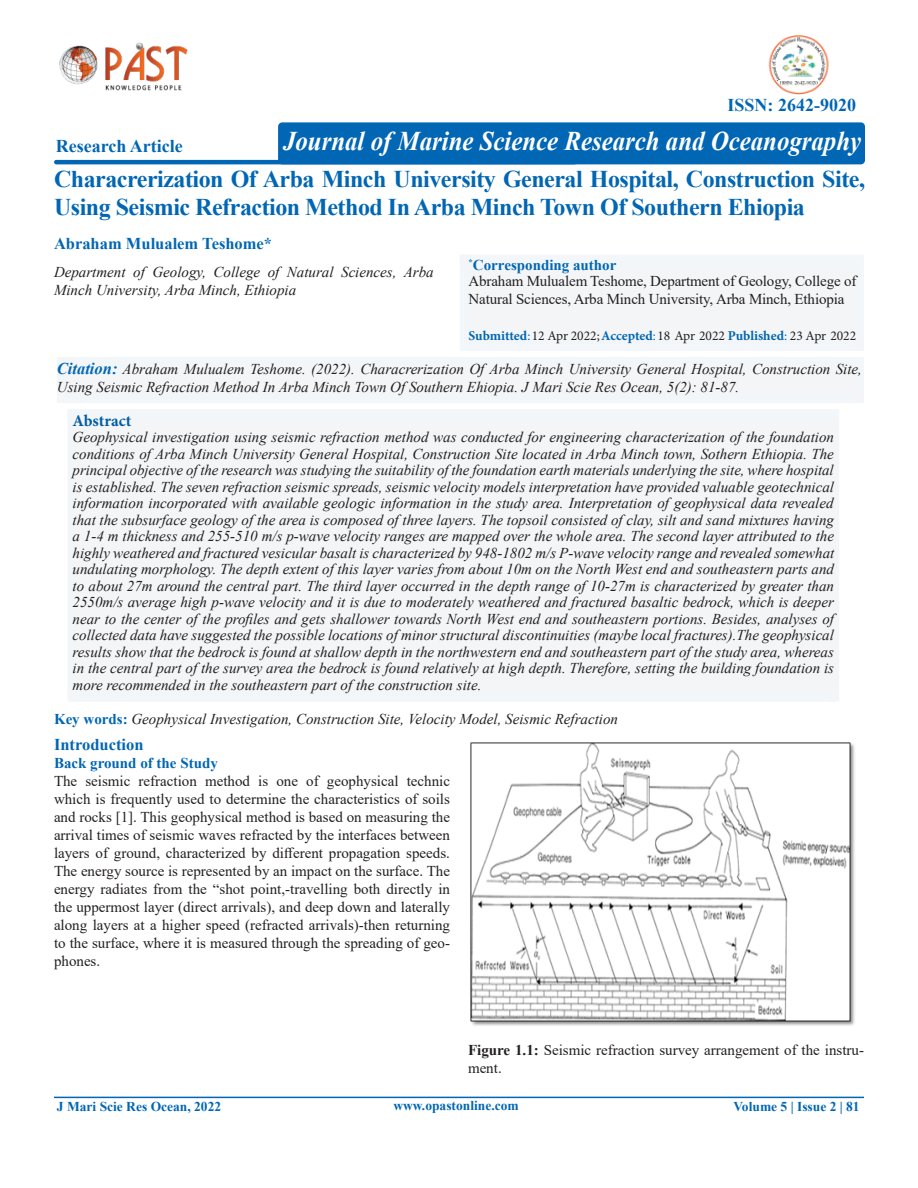
<style>
.page{position:relative;width:918px;height:1188px;background:#fff}
.page>*{position:absolute;margin:0;border:0;box-sizing:border-box;transform-origin:0 0}
.t1{font:italic 700 27px "Times New Roman";color:#fff;scale:.92 1}
.t2{font:700 24px/28.8px "Times New Roman";letter-spacing:-.02em;color:#0166b3}
.t3{font:700 18px "Times New Roman";color:#0166b3}
.t4{font:700 16.5px "Times New Roman";color:#0166b3}
.t5{font:700 16.5px "Minion Pro";color:#005ea4}
.t6{font:italic 15px/16.5px "Times New Roman";color:#231f20}
.t7{font:15px/18px "Times New Roman";letter-spacing:-.01em;color:#231f20}
.t8{font:700 15px "Times New Roman";color:#0166b3}
.t9{font:700 13.5px "Times New Roman";color:#0166b3}
.t10{font:13.5px "Minion Pro";color:#231f20}
.s1{font-weight:700;color:#0166b3}
.s2{color:#0166b3}
.s3{font-weight:700;font-size:16.5px;color:#0166b3}
.s4{font-weight:700;font-style:normal;color:#0166b3}
.s5{font-weight:700}
</style>
<div class="page">
<hr style="left:54px;top:160px;width:523px;height:4px;background:#0166b3;border-radius:2px">
<hr style="left:54px;top:1097px;width:810px;height:1px;background:#0166b3">
<div style="left:278px;top:122px;width:587px;height:42px;background:#0166b3;border-radius:4px"></div>
<div style="left:454px;top:248px;width:412px;height:104px;background:#f3f5f7"></div>
<img style="left:59px;top:42px;width:129px;height:49px">
<div style="left:53px;top:352px;width:813px;height:53px;background:#f3f6f8"></div>
<img style="left:768px;top:35px;width:61px;height:60px">
<div style="left:65px;top:404px;width:776px;height:300px;background:#f3f5f7"></div>
<img style="left:470px;top:742px;width:385px;height:284px">
<p class="t3" style="left:56px;top:133px;width:129px">Research Article</p>
<p class="t3" style="left:728px;top:92px;width:130px">ISSN: 2642-9020</p>
<h1 class="t1" style="left:283px;top:122px;width:630px">Journal of Marine Science Research and Oceanography</h1>
<h2 class="t2" style="left:54px;top:163px;width:813px">Characrerization Of Arba Minch University General Hospital, Construction Site,<br>Using Seismic Refraction Method In Arba Minch Town Of Southern Ehiopia</h2>
<p class="t4" style="left:54px;top:231px;width:220px">Abraham Mulualem Teshome*</p>
<p class="t6" style="left:54px;top:262px;width:381px;line-height:18px">Department of Geology, College of Natural Sciences, Arba<br>Minch University, Arba Minch, Ethiopia</p>
<p class="t7" style="left:469px;top:256px;width:389px;line-height:16.5px"><sup>*</sup><span class="s1">Corresponding author<br></span>Abraham Mulualem Teshome, Department of Geology, College of</p>
<p class="t7" style="left:469px;top:290px;width:377px">Natural Sciences, Arba Minch University, Arba Minch, Ethiopia</p>
<p class="t10" style="left:469px;top:327px;width:389px"><span class="s1">Submitted</span><span class="s2">:</span> 12 Apr 2022; <span class="s1">Accepted</span><span class="s2">:</span> 18 Apr 2022 <span class="s1">Published</span><span class="s2">:</span> 23 Apr 2022</p>
<p class="t6" style="left:57px;top:360px;width:807px;line-height:18px"><span class="s3">Citation:</span> Abraham Mulualem Teshome. (2022). Characrerization Of Arba Minch University General Hospital, Construction Site,<br>Using Seismic Refraction Method In Arba Minch Town Of Southern Ehiopia. J Mari Scie Res Ocean, 5(2): 81-87.</p>
<p class="t5" style="left:73px;top:409px;width:60px">Abstract</p>
<p class="t6" style="left:73px;top:429px;width:763px;text-align:justify">Geophysical investigation using seismic refraction method was conducted for engineering characterization of the foundation conditions of Arba Minch University General Hospital, Construction Site located in Arba Minch town, Sothern Ethiopia. The principal objective of the research was studying the suitability of the foundation earth materials underlying the site, where hospital is established. The seven refraction seismic spreads, seismic velocity models interpretation have provided valuable geotechnical information incorporated with available geologic information in the study area. Interpretation of geophysical data revealed that the subsurface geology of the area is composed of three layers. The topsoil consisted of clay, silt and sand mixtures having a 1-4 m thickness and 255-510 m/s p-wave velocity ranges are mapped over the whole area. The second layer attributed to the highly weathered and fractured vesicular basalt is characterized by 948-1802 m/s P-wave velocity range and revealed somewhat undulating morphology. The depth extent of this layer varies from about 10m on the North West end and southeastern parts and to about 27m around the central part. The third layer occurred in the depth range of 10-27m is characterized by greater than 2550m/s average high p-wave velocity and it is due to moderately weathered and fractured basaltic bedrock, which is deeper near to the center of the profiles and gets shallower towards North West end and southeastern portions. Besides, analyses of collected data have suggested the possible locations of minor structural discontinuities (maybe local fractures).The geophysical results show that the bedrock is found at shallow depth in the northwestern end and southeastern part of the study area, whereas in the central part of the survey area the bedrock is found relatively at high depth. Therefore, setting the building foundation is more recommended in the southeastern part of the construction site.</p>
<p class="t6" style="left:54px;top:710px;width:566px"><span class="s4">Key words:</span> Geophysical Investigation, Construction Site, Velocity Model, Seismic Refraction</p>
<p class="t4" style="left:54px;top:733px;width:91px">Introduction</p>
<p class="t8" style="left:54px;top:752px;width:165px">Back ground of the Study</p>
<p class="t7" style="left:54px;top:772px;width:398px;text-align:justify">The seismic refraction method is one of geophysical technic which is frequently used to determine the characteristics of soils and rocks [1]. This geophysical method is based on measuring the arrival times of seismic waves refracted by the interfaces between layers of ground, characterized by different propagation speeds.<br>The energy source is represented by an impact on the surface. The energy radiates from the “shot point,-travelling both directly in the uppermost layer (direct arrivals), and deep down and laterally along layers at a higher speed (refracted arrivals)-then returning to the surface, where it is measured through the spreading of geo&shy;phones.</p>
<p class="t7" style="left:468px;top:1041px;width:398px"><span class="s5">Figure 1.1:</span> Seismic refraction survey arrangement of the instru&shy;ment.</p>
<p class="t9" style="left:393px;top:1096px;width:127px">www.opastonline.com</p>
<p class="t9" style="left:57px;top:1097px;width:166px">J Mari Scie Res Ocean, 2022</p>
<p class="t9" style="left:733px;top:1097px;width:128px">Volume 5 | Issue 2 | 81</p>
</div>
